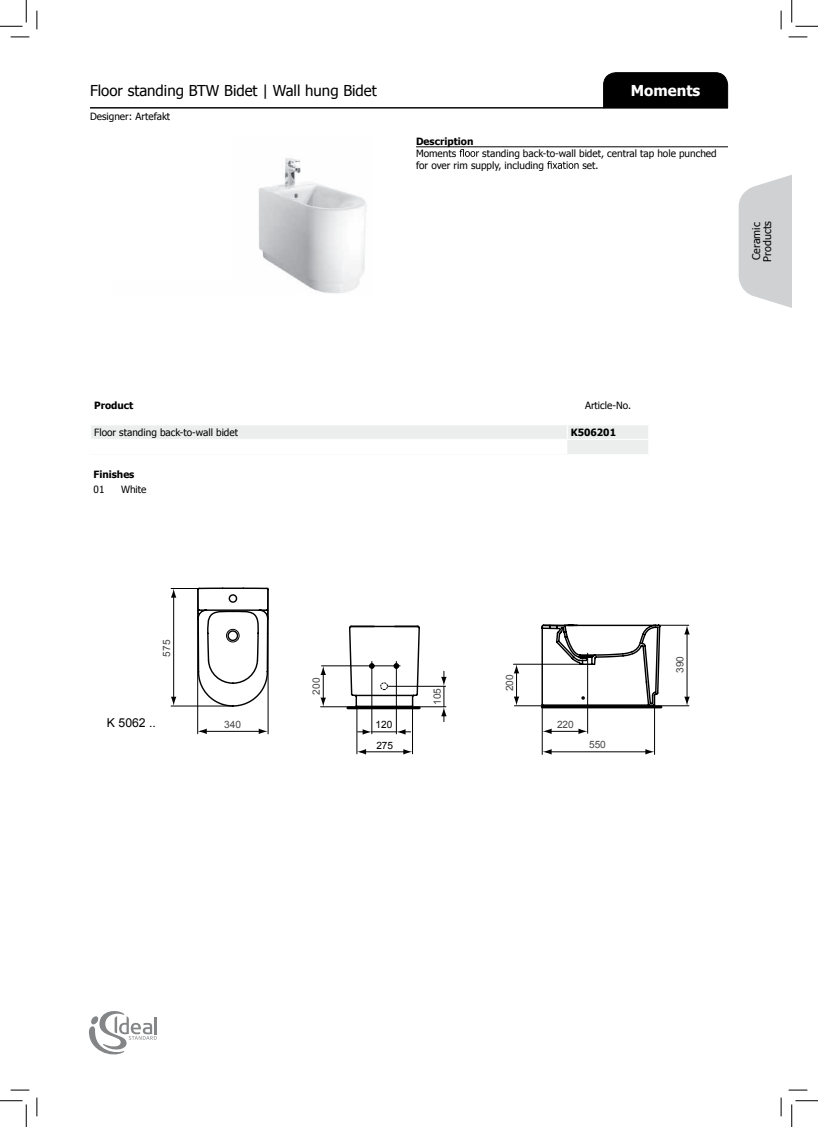
<style>
.page{position:relative;width:818px;height:1127px;background:#fff}
.page>*{position:absolute;margin:0;border:0;box-sizing:border-box;transform-origin:0 0}
.t1{font:15px "Tahoma";color:#000}
.t2{font:700 15px "Tahoma";color:#fff}
.t3{font:12.25px "Arial";color:#000}
.t4{font:10.62px/11.2px "Tahoma";color:#000}
.t5{font:10.12px "Arial";color:#454547}
.t6{font:10.12px/20.1px "Arial";color:#000}
.t7{font:10px/12px "Tahoma";color:#000}
.t8{font:700 10px "Tahoma";color:#000}
</style>
<div class="page">
<svg style="left:603px;top:72px;width:125px;height:37px;background:#070707"></svg>
<hr style="left:90px;top:107px;width:638px;height:1px;background:#000">
<svg style="left:738px;top:175px;width:54px;height:133px;background:#d6d7d8"></svg>
<svg style="left:89px;top:1011px;width:68px;height:43px"></svg>
<hr style="left:416px;top:146px;width:312px;height:1px;background:#000">
<svg style="left:459px;top:149px;width:20px;height:8px"></svg>
<svg style="left:547px;top:161px;width:32px;height:8px"></svg>
<svg style="left:91px;top:425px;width:557px;height:29px"></svg>
<hr style="left:348px;top:706px;width:71px;height:3px;background:#000">
<hr style="left:542px;top:705px;width:119px;height:3px;background:#000">
<svg style="left:320px;top:666px;width:6px;height:40px"></svg>
<svg style="left:259px;top:728px;width:9px;height:5px"></svg>
<svg style="left:198px;top:728px;width:9px;height:5px"></svg>
<hr style="left:200px;top:730px;width:61px;height:1px;background:#000">
<svg style="left:540px;top:624px;width:150px;height:82px"></svg>
<hr style="left:514px;top:705px;width:175px;height:1px;background:#000">
<hr style="left:513px;top:663px;width:68px;height:1px;background:#000">
<hr style="left:197px;top:590px;width:1px;height:143px;background:#000">
<hr style="left:268px;top:588px;width:1px;height:145px;background:#000">
<svg style="left:578px;top:728px;width:9px;height:5px"></svg>
<svg style="left:543px;top:728px;width:9px;height:5px"></svg>
<hr style="left:546px;top:730px;width:36px;height:1px;background:#000">
<svg style="left:514px;top:664px;width:5px;height:9px"></svg>
<svg style="left:514px;top:696px;width:5px;height:9px"></svg>
<hr style="left:516px;top:671px;width:1px;height:30px;background:#000">
<hr style="left:542px;top:704px;width:1px;height:50px;background:#000">
<hr style="left:356px;top:706px;width:1px;height:47px;background:#000">
<hr style="left:654px;top:704px;width:1px;height:50px;background:#000">
<svg style="left:645px;top:749px;width:9px;height:5px"></svg>
<svg style="left:542px;top:748px;width:10px;height:6px"></svg>
<hr style="left:546px;top:751px;width:102px;height:1px;background:#000">
<svg style="left:357px;top:748px;width:9px;height:6px"></svg>
<hr style="left:361px;top:751px;width:44px;height:1px;background:#000">
<hr style="left:412px;top:706px;width:1px;height:47px;background:#000">
<svg style="left:403px;top:749px;width:9px;height:5px"></svg>
<hr style="left:587px;top:653px;width:1px;height:80px;background:#000">
<svg style="left:441px;top:671px;width:6px;height:50px"></svg>
<svg style="left:171px;top:587px;width:98px;height:120px"></svg>
<hr style="left:321px;top:706px;width:125px;height:1px;background:#000">
<hr style="left:321px;top:665px;width:79px;height:1px;background:#000">
<hr style="left:388px;top:685px;width:58px;height:1px;background:#000">
<hr style="left:171px;top:705px;width:62px;height:1px;background:#000">
<hr style="left:371px;top:661px;width:1px;height:72px;background:#000">
<svg style="left:348px;top:625px;width:73px;height:82px"></svg>
<hr style="left:396px;top:661px;width:1px;height:72px;background:#000">
<svg style="left:358px;top:729px;width:53px;height:5px"></svg>
<img style="left:258px;top:158px;width:109px;height:135px">
<svg style="left:11px;top:36px;width:18px;height:2px"></svg>
<svg style="left:788px;top:36px;width:19px;height:2px"></svg>
<svg style="left:11px;top:1089px;width:18px;height:1px"></svg>
<svg style="left:788px;top:1089px;width:19px;height:1px"></svg>
<svg style="left:36px;top:11px;width:2px;height:18px"></svg>
<svg style="left:36px;top:1097px;width:2px;height:18px"></svg>
<svg style="left:780px;top:11px;width:2px;height:18px"></svg>
<svg style="left:780px;top:1097px;width:2px;height:18px"></svg>
<svg style="left:0;top:0;width:27px;height:27px"></svg>
<svg style="left:0;top:1100px;width:27px;height:26px"></svg>
<svg style="left:791px;top:0;width:27px;height:27px"></svg>
<svg style="left:791px;top:1100px;width:27px;height:26px"></svg>
<h1 class="t1" style="left:90px;top:80px;width:288px">Floor standing BTW Bidet | Wall hung Bidet</h1>
<h1 class="t2" style="left:631px;top:80px;width:71px">Moments</h1>
<p class="t7" style="left:90px;top:111px;width:82px">Designer: Artefakt</p>
<p class="t8" style="left:416px;top:134px;width:59px">Description</p>
<p class="t7" style="left:416px;top:148px;width:42px">Moments</p>
<p class="t7" style="left:416px;top:148px;width:302px;text-indent:66px">standing back-to-wall bidet, central tap hole punched for over rim supply, including</p>
<p class="t7" style="left:582px;top:160px;width:18px">set.</p>
<p class="t4" style="left:751px;top:261px;width:42px;rotate:-90deg">Ceramic<br>Products</p>
<p class="t8" style="left:94px;top:398px;width:41px">Product</p>
<p class="t7" style="left:585px;top:400px;width:48px">Article-No.</p>
<p class="t7" style="left:94px;top:426px;width:145px">Floor standing back-to-wall bidet</p>
<p class="t8" style="left:571px;top:425px;width:47px">K506201</p>
<p class="t8" style="left:94px;top:467px;width:42px">Finishes</p>
<p class="t7" style="left:94px;top:483px;width:12px">01</p>
<p class="t7" style="left:121px;top:483px;width:27px">White</p>
<p class="t5" style="left:159px;top:656px;width:18px;rotate:-90deg">575</p>
<p class="t5" style="left:309px;top:694px;width:18px;rotate:-90deg">200</p>
<p class="t5" style="left:430px;top:704px;width:18px;rotate:-90deg">105</p>
<p class="t5" style="left:502px;top:691px;width:18px;rotate:-90deg">200</p>
<p class="t3" style="left:107px;top:714px;width:51px">K 5062 ..</p>
<p class="t5" style="left:224px;top:717px;width:18px">340</p>
<p class="t5" style="left:557px;top:717px;width:18px">220</p>
<p class="t6" style="left:375px;top:714px;width:19px">120<br>275</p>
<p class="t5" style="left:589px;top:737px;width:18px">550</p>
<p class="t5" style="left:673px;top:672px;width:18px;rotate:-90deg">390</p>
</div>
